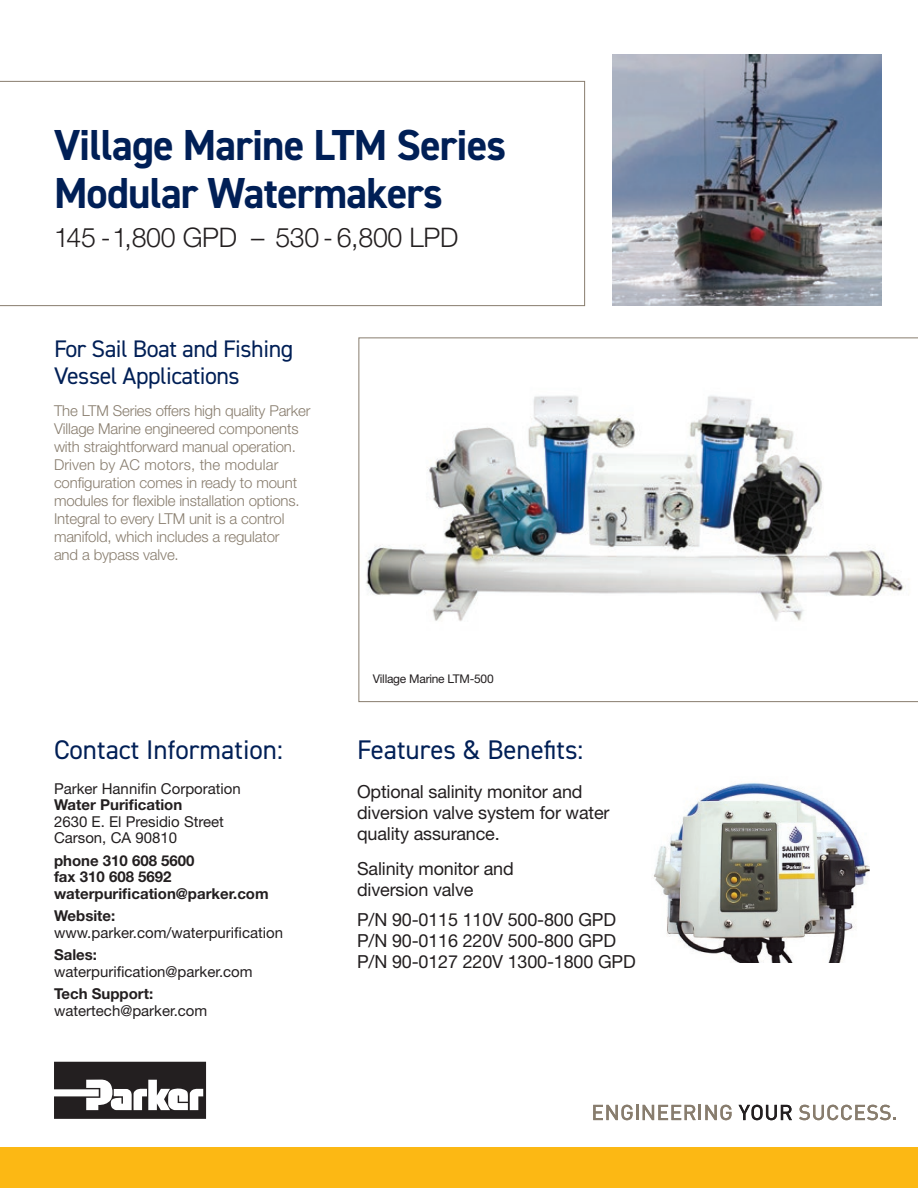
<style>
.page{position:relative;width:918px;height:1188px;background:#fff}
.page>*{position:absolute;margin:0;border:0;box-sizing:border-box;transform-origin:0 0}
.t1{font:700 43.5px/48px "DIN2014";letter-spacing:-.02em;color:#001f56}
.t2{font:27px "DIN2014";color:#001f56}
.t3{font:300 27px "Helvetica Neue LT Std";letter-spacing:-.01em;color:#231f20}
.t4{font:24px/27px "DIN2014";letter-spacing:-.02em;color:#001f56}
.t5{font:18px/21px "Helvetica Neue LT Std";letter-spacing:-.01em;color:#231f20}
.t6{font:300 15px/18px "Helvetica Neue LT Std";letter-spacing:-.01em;color:#887d6e}
.t7{font:15px/16.5px "Helvetica Neue LT Std";color:#231f20}
.t8{font:700 15px/16.5px "Helvetica Neue LT Std";color:#231f20}
.t9{font:12px "Helvetica Neue LT Std";letter-spacing:-.02em;color:#231f20}
</style>
<div class="page">
<svg style="left:54px;top:1062px;width:152px;height:57px"></svg>
<svg style="left:358px;top:338px;width:560px;height:364px"></svg>
<div style="left:0;top:1148px;width:918px;height:40px;background:#fcb814"></div>
<svg style="left:593px;top:1105px;width:139px;height:15px"></svg>
<svg style="left:739px;top:1105px;width:53px;height:15px"></svg>
<svg style="left:799px;top:1105px;width:97px;height:15px"></svg>
<svg style="left:0;top:81px;width:585px;height:225px"></svg>
<img style="left:612px;top:54px;width:270px;height:252px">
<img style="left:653px;top:783px;width:217px;height:180px">
<h1 class="t1" style="left:54px;top:120px;width:454px">Village Marine LTM Series<br>Modular Watermakers</h1>
<h2 class="t3" style="left:54px;top:221px;width:406px">145 - 1,800 GPD – 530 - 6,800 LPD</h2>
<h3 class="t4" style="left:54px;top:335px;width:241px">For Sail Boat and Fishing<br>Vessel Applications</h3>
<p class="t6" style="left:54px;top:401px;width:258px">The LTM Series offers high quality Parker Village Marine engineered components with straightforward manual operation.<br>Driven by AC motors, the modular configuration comes in ready to mount modules for flexible installation options.<br>Integral to every LTM unit is a control manifold, which includes a regulator<br>and a bypass valve.</p>
<h2 class="t2" style="left:54px;top:733px;width:230px">Contact Information:</h2>
<p class="t7" style="left:54px;top:780px;width:188px">Parker Hannifin Corporation</p>
<p class="t8" style="left:54px;top:796px;width:130px">Water Purification</p>
<p class="t7" style="left:54px;top:813px;width:172px">2630 E. El Presidio Street<br>Carson, CA 90810</p>
<p class="t8" style="left:54px;top:852px;width:216px">phone 310 608 5600<br>fax 310 608 5692 waterpurification@parker.com</p>
<p class="t8" style="left:54px;top:907px;width:63px">Website:</p>
<p class="t7" style="left:54px;top:924px;width:231px">www.parker.com/waterpurification</p>
<p class="t8" style="left:54px;top:946px;width:45px">Sales:</p>
<p class="t7" style="left:54px;top:963px;width:200px">waterpurification@parker.com</p>
<p class="t8" style="left:54px;top:985px;width:101px">Tech Support:</p>
<p class="t7" style="left:54px;top:1002px;width:155px">watertech@parker.com</p>
<p class="t9" style="left:373px;top:671px;width:122px">Village Marine LTM-500</p>
<h2 class="t2" style="left:357px;top:733px;width:228px">Features &amp; Benefits:</h2>
<p class="t5" style="left:357px;top:781px;width:254px">Optional salinity monitor and diversion valve system for water quality assurance.</p>
<p class="t5" style="left:357px;top:857px;width:158px">Salinity monitor and diversion valve</p>
<p class="t5" style="left:357px;top:908px;width:280px">P/N 90-0115 110V 500-800 GPD<br>P/N 90-0116 220V 500-800 GPD<br>P/N 90-0127 220V 1300-1800 GPD</p>
</div>
